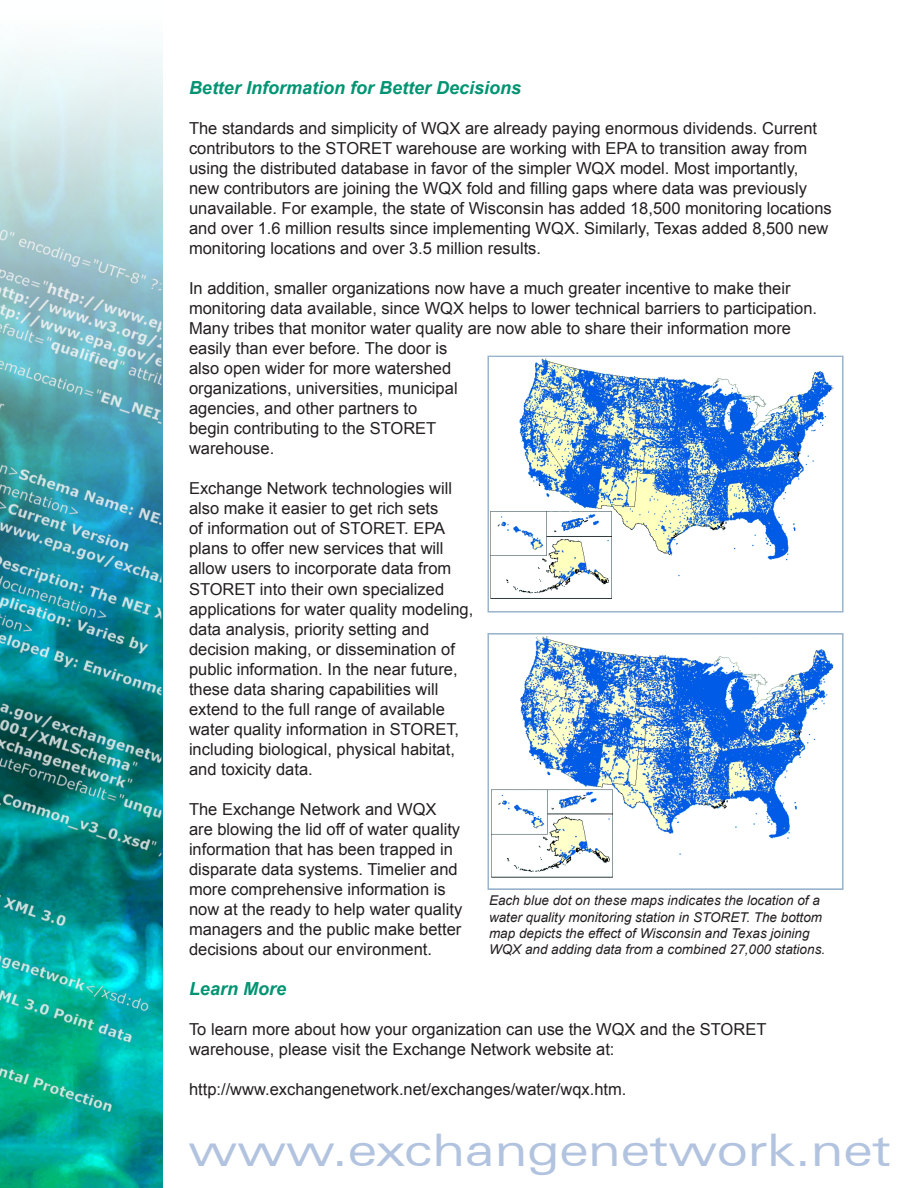
<style>
.page{position:relative;width:918px;height:1188px;background:#fff}
.page>*{position:absolute;margin:0;border:0;box-sizing:border-box;transform-origin:0 0}
.t1{font:expanded 45px "Zurich BT";color:#b2c3df}
.t2{font:italic 700 18px "Arial";color:#009472}
.t3{font:16.5px/20px "Arial";color:#231f20}
.t4{font:italic 13.5px/16.2px "Arial";color:#231f20}
</style>
<div class="page">
<img style="left:0;top:47px;width:163px;height:1141px">
<img style="left:490px;top:358px;width:344px;height:241px">
<div style="left:488px;top:356px;width:356px;height:257px;border:1px solid #99b3cc"></div>
<img style="left:491px;top:636px;width:343px;height:242px">
<div style="left:488px;top:633px;width:356px;height:257px;border:1px solid #99b3cc"></div>
<p class="t2" style="left:189px;top:78px;width:334px">Better Information for Better Decisions</p>
<p class="t3" style="left:189px;top:118px;width:644px">The standards and simplicity of WQX are already paying enormous dividends. Current contributors to the STORET warehouse are working with EPA to transition away from using the distributed database in favor of the simpler WQX model. Most importantly, new contributors are joining the WQX fold and filling gaps where data was previously unavailable. For example, the state of Wisconsin has added 18,500 monitoring locations and over 1.6 million results since implementing WQX. Similarly, Texas added 8,500 new monitoring locations and over 3.5 million results.</p>
<p class="t3" style="left:189px;top:278px;width:630px">In addition, smaller organizations now have a much greater incentive to make their monitoring data available, since WQX helps to lower technical barriers to participation.<br>Many tribes that monitor water quality are now able to share their information more easily than ever before. The door is<br>also open wider for more watershed<br>organizations, universities, municipal<br>agencies, and other partners to<br>begin contributing to the STORET<br>warehouse.</p>
<p class="t3" style="left:189px;top:479px;width:286px">Exchange Network technologies will also make it easier to get rich sets<br>of information out of STORET. EPA plans to offer new services that will allow users to incorporate data from STORET into their own specialized applications for water quality modeling, data analysis, priority setting and decision making, or dissemination of public information. In the near future, these data sharing capabilities will extend to the full range of available water quality information in STORET, including biological, physical habitat, and toxicity data.</p>
<p class="t3" style="left:189px;top:799px;width:275px">The Exchange Network and WQX are blowing the lid off of water quality information that has been trapped in disparate data systems. Timelier and more comprehensive information is now at the ready to help water quality managers and the public make better decisions about our environment.</p>
<p class="t2" style="left:189px;top:978px;width:99px">Learn More</p>
<p class="t3" style="left:189px;top:1019px;width:579px">To learn more about how your organization can use the WQX and the STORET warehouse, please visit the Exchange Network website at:</p>
<p class="t3" style="left:189px;top:1079px;width:439px">http://www.exchangenetwork.net/exchanges/water/wqx.htm.</p>
<p class="t1" style="left:189px;top:1123px;width:704px">www.exchangenetwork.net</p>
<p class="t4" style="left:489px;top:892px;width:338px">Each blue dot on these maps indicates the location of a water quality monitoring station in STORET. The bottom map depicts the effect of Wisconsin and Texas joining WQX and adding data from a combined 27,000 stations.</p>
</div>
